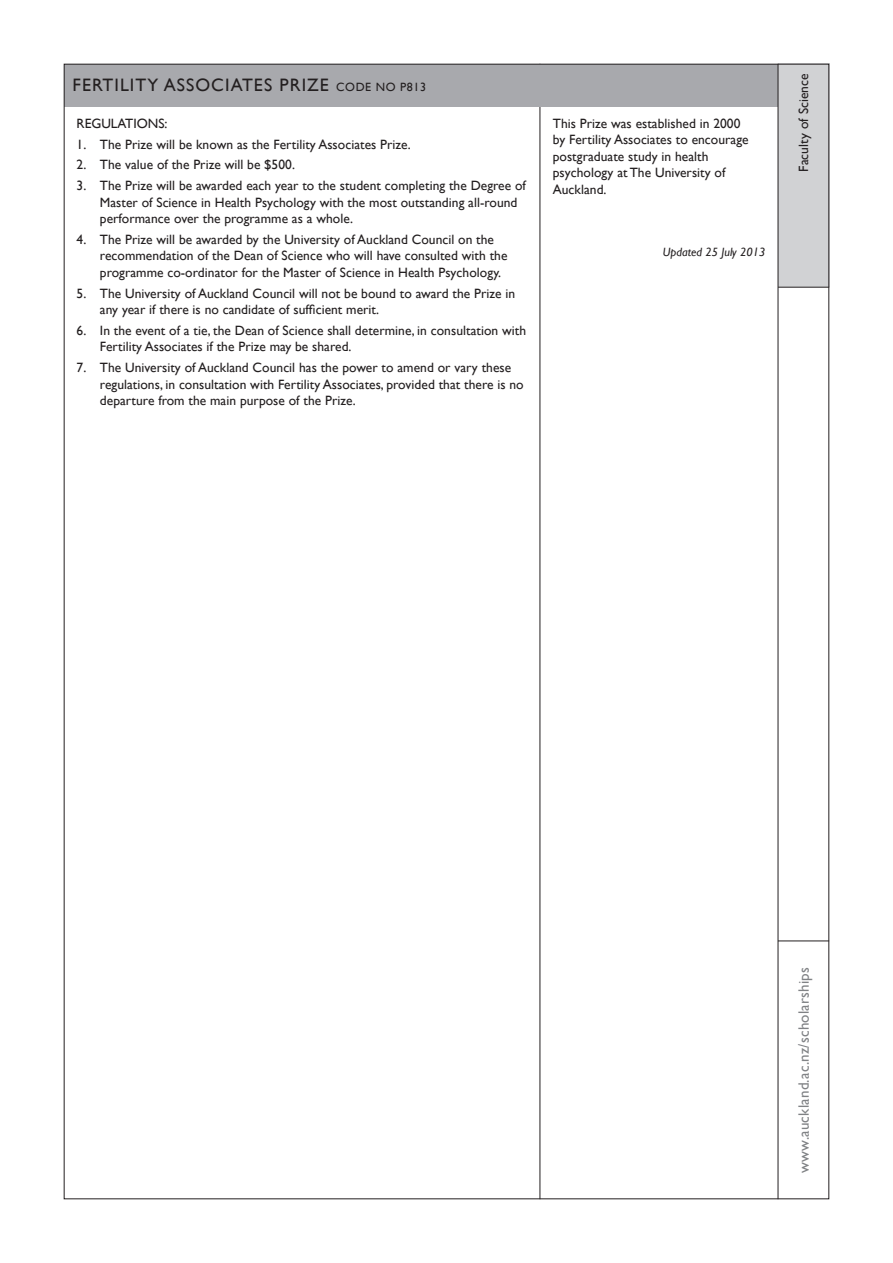
<style>
.page{position:relative;width:893px;height:1263px;background:#fff}
.page>*{position:absolute;margin:0;border:0;box-sizing:border-box;transform-origin:0 0}
._1c__HB_Prize_Headin{font:18px "Gill Sans";letter-spacing:.06em;color:#231f20}
.web_address{font:15px "Gill Sans";letter-spacing:.015em;color:#808285}
._4c__HB_Bodycopy_bul{font:13.5px/16.5px "Gill Sans";letter-spacing:.005em;color:#231f20}
.FAC_SML_SIDE{font:13.5px "Gill Sans";color:#231f20}
._4g__HB_REG_Heading{font:13.5px "Gill Sans";color:#231f20}
._4c__HB_Bodycopy_bul-2{font:italic 12px "Gill Sans";letter-spacing:.005em;color:#231f20}
.s1{font-size:12px}
</style>
<div class="page">
<hr style="left:540px;top:64px;width:1px;height:1135px;background:#231f20">
<div style="left:64px;top:64px;width:714px;height:42px;background:#a8a9ad"></div>
<div style="left:778px;top:64px;width:51px;height:223px;background:#d1d2d4"></div>
<hr style="left:778px;top:941px;width:51px;height:1px;background:#231f20">
<hr style="left:778px;top:287px;width:51px;height:1px;background:#231f20">
<hr style="left:778px;top:64px;width:1px;height:1135px;background:#231f20">
<p class="_1c__HB_Prize_Headin" style="left:73px;top:75px;width:355px">FERTILITY ASSOCIATES PRIZE <span class="s1">CODE NO P813</span></p>
<p class="_4g__HB_REG_Heading" style="left:77px;top:115px;width:93px">REGULATIONS:</p>
<p class="_4c__HB_Bodycopy_bul" style="left:77px;top:136px;width:336px">1. The Prize will be known as the Fertility Associates Prize.</p>
<p class="_4c__HB_Bodycopy_bul" style="left:77px;top:157px;width:220px">2. The value of the Prize will be $500.</p>
<p class="_4c__HB_Bodycopy_bul" style="left:100px;top:177px;width:427px;text-indent:-23px">3. The Prize will be awarded each year to the student completing the Degree of<br>Master of Science in Health Psychology with the most outstanding all-round performance over the programme as a whole.</p>
<p class="_4c__HB_Bodycopy_bul" style="left:100px;top:231px;width:409px;text-indent:-23px">4. The Prize will be awarded by the University of Auckland Council on the recommendation of the Dean of Science who will have consulted with the programme co-ordinator for the Master of Science in Health Psychology.</p>
<p class="_4c__HB_Bodycopy_bul" style="left:100px;top:285px;width:417px;text-indent:-23px">5. The University of Auckland Council will not be bound to award the Prize in any year if there is no candidate of sufficient merit.</p>
<p class="_4c__HB_Bodycopy_bul" style="left:100px;top:322px;width:428px;text-indent:-23px">6. In the event of a tie, the Dean of Science shall determine, in consultation with<br>Fertility Associates if the Prize may be shared.</p>
<p class="_4c__HB_Bodycopy_bul" style="left:100px;top:360px;width:425px;text-indent:-23px">7. The University of Auckland Council has the power to amend or vary these regulations, in consultation with Fertility Associates, provided that there is no departure from the main purpose of the Prize.</p>
<p class="_4c__HB_Bodycopy_bul" style="left:553px;top:115px;width:197px">This Prize was established in 2000 by Fertility Associates to encourage postgraduate study in health psychology at The University of<br>Auckland.</p>
<p class="_4c__HB_Bodycopy_bul-2" style="left:663px;top:245px;width:104px">Updated 25 July 2013</p>
<p class="FAC_SML_SIDE" style="left:796px;top:172px;width:99px;rotate:-90deg">Faculty of Science</p>
<p class="web_address" style="left:795px;top:1172px;width:207px;rotate:-90deg">www.auckland.ac.nz/scholarships</p>
</div>
